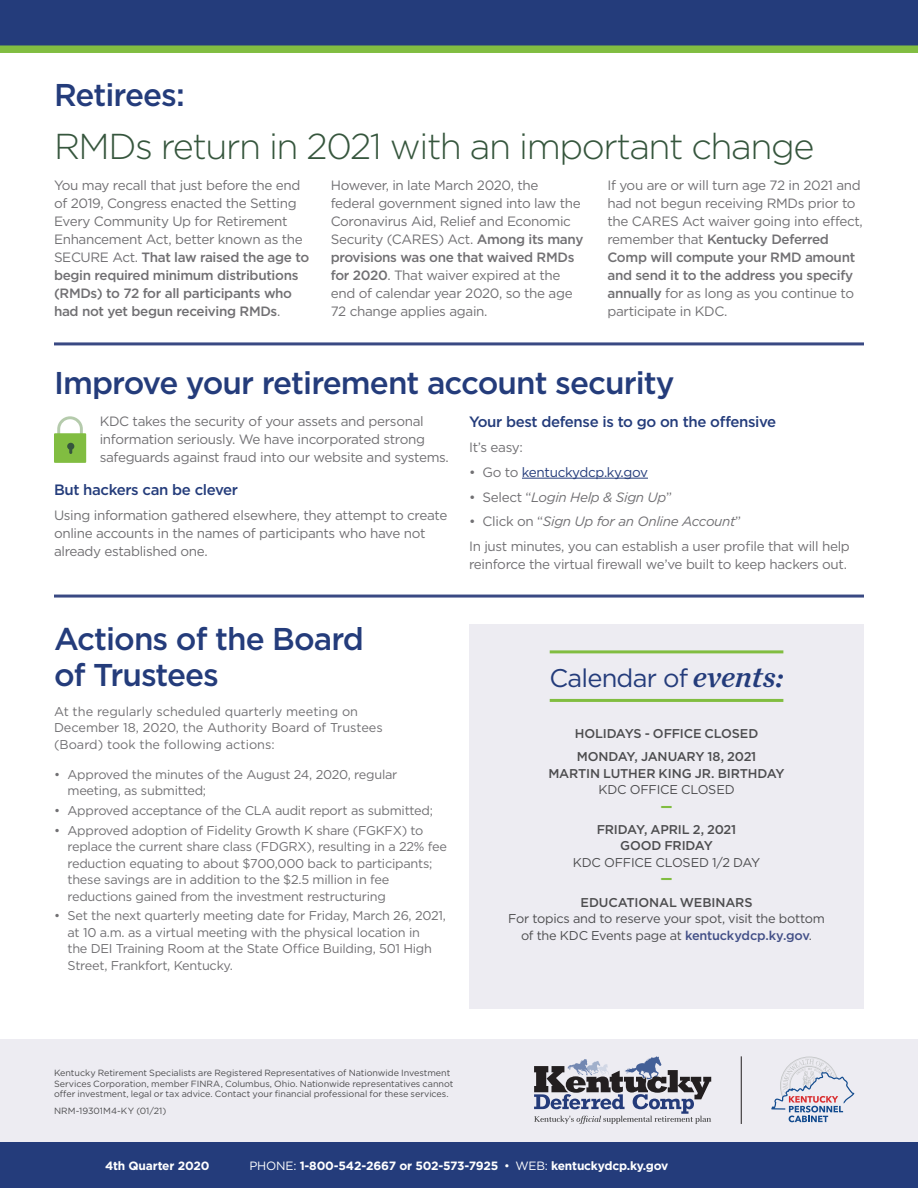
<style>
.page{position:relative;width:918px;height:1188px;background:#fff}
.page>*{position:absolute;margin:0;border:0;box-sizing:border-box;transform-origin:0 0}
.t1{font:300 36px "Gotham";letter-spacing:-.04em;color:#36563d}
.t2{font:500 31.5px/36px "Gotham";letter-spacing:-.03em;color:#243c7b}
.t3{font:25.5px "Gotham";letter-spacing:-.03em;color:#243c7b}
.t4{font:500 15px "Gotham";letter-spacing:-.025em;color:#243c7b}
.t5{font:13.5px/18px "Gotham";letter-spacing:-.025em;color:#717073}
.t6{font:italic 13.5px "Gotham";letter-spacing:-.025em;color:#717073}
.t7{font:13.5px "Gotham";letter-spacing:-.025em;color:#243c7b}
.t8{font:12.75px/16.5px "Gotham";letter-spacing:-.02em;color:#717073}
.t9{font:12.75px/16.5px "Gotham";letter-spacing:-.015em;color:#4d4d4f;text-align:center}
.t10{font:500 12.75px "Gotham";letter-spacing:-.015em;color:#4d4d4f}
.t11{font:12.75px/16.5px "Gotham";color:#717073}
.t12{font:900 12.75px "Gotham";color:#81bd41}
.t13{font:700 12px "Gotham";letter-spacing:-.015em;color:#fff}
.t14{font:9px/10.5px "Gotham";letter-spacing:-.005em;color:#4d4d4f}
.s1{font-weight:500}
.s2{color:#717073}
.s3{font-style:normal}
.s4{font-family:"Chronicle Text G1 Semi";font-style:italic;font-size:30px}
.s5{font-weight:500;color:#424f87}
.s6{font-weight:400}
</style>
<div class="page">
<div style="left:0;top:1039px;width:918px;height:105px;background:#edecf2"></div>
<div style="left:469px;top:624px;width:395px;height:385px;background:#edecf2"></div>
<div style="left:0;top:1143px;width:918px;height:45px;background:#243c7b"></div>
<div style="left:0;top:0;width:918px;height:45px;background:#243c7b"></div>
<div style="left:0;top:45px;width:918px;height:8px;background:#81bd41"></div>
<hr style="left:522px;top:478px;width:126px;height:1px;background:#243c7b">
<hr style="left:550px;top:650px;width:233px;height:3px;background:#81bd41">
<hr style="left:550px;top:699px;width:233px;height:3px;background:#81bd41">
<hr style="left:741px;top:1056px;width:1px;height:68px;background:#231f20">
<svg style="left:534px;top:1056px;width:177px;height:68px"></svg>
<svg style="left:771px;top:1057px;width:83px;height:65px"></svg>
<hr style="left:54px;top:342px;width:810px;height:3px;background:#394983">
<hr style="left:54px;top:595px;width:810px;height:3px;background:#394983">
<svg style="left:54px;top:416px;width:32px;height:47px"></svg>
<h1 class="t2" style="left:54px;top:77px;width:132px">Retirees:</h1>
<h2 class="t1" style="left:54px;top:123px;width:762px">RMDs return in 2021 with an important change</h2>
<p class="t5" style="left:54px;top:176px;width:257px">You may recall that just before the end of 2019, Congress enacted the Setting Every Community Up for Retirement Enhancement Act, better known as the SECURE Act. <span class="s1">That law raised the age to begin required minimum distributions (RMDs) to 72 for all participants who had not yet begun receiving RMDs</span>.</p>
<p class="t5" style="left:331px;top:176px;width:254px">However, in late March 2020, the federal government signed into law the Coronavirus Aid, Relief and Economic Security (CARES) Act. <span class="s1">Among its many provisions was one that waived RMDs for 2020</span>. That waiver expired at the end of calendar year 2020, so the age 72 change applies again.</p>
<p class="t5" style="left:608px;top:176px;width:257px">If you are or will turn age 72 in 2021 and had not begun receiving RMDs prior to the CARES Act waiver going into effect, remember that <span class="s1">Kentucky Deferred Comp will compute your RMD amount and send it to the address you specify annually</span> for as long as you continue to participate in KDC.</p>
<h1 class="t2" style="left:54px;top:365px;width:622px">Improve your retirement account security</h1>
<p class="t5" style="left:100px;top:412px;width:351px">KDC takes the security of your assets and personal information seriously. We have incorporated strong safeguards against fraud into our website and systems.</p>
<p class="t4" style="left:54px;top:480px;width:186px">But hackers can be clever</p>
<p class="t5" style="left:54px;top:505px;width:395px">Using information gathered elsewhere, they attempt to create online accounts in the names of participants who have not already established one.</p>
<p class="t4" style="left:469px;top:412px;width:309px">Your best defense is to go on the offensive</p>
<p class="t5" style="left:469px;top:438px;width:55px">It’s easy:</p>
<p class="t7" style="left:469px;top:463px;width:180px"><span class="s2">• Go to</span> kentuckydcp.ky.gov</p>
<p class="t6" style="left:469px;top:488px;width:204px"><span class="s3">• Select “</span>Login Help &amp; Sign Up<span class="s3">”</span></p>
<p class="t6" style="left:469px;top:513px;width:274px"><span class="s3">• Click on “</span>Sign Up for an Online Account<span class="s3">”</span></p>
<p class="t5" style="left:469px;top:537px;width:382px">In just minutes, you can establish a user profile that will help reinforce the virtual firewall we’ve built to keep hackers out.</p>
<h1 class="t2" style="left:54px;top:620px;width:312px">Actions of the Board of Trustees</h1>
<p class="t11" style="left:54px;top:703px;width:330px">At the regularly scheduled quarterly meeting on<br>December 18, 2020, the Authority Board of Trustees (Board) took the following actions:</p>
<p class="t8" style="left:68px;top:766px;width:331px;text-indent:-14px">• Approved the minutes of the August 24, 2020, regular meeting, as submitted;</p>
<p class="t8" style="left:54px;top:802px;width:381px">• Approved acceptance of the CLA audit report as submitted;</p>
<p class="t8" style="left:68px;top:822px;width:381px;text-indent:-14px">• Approved adoption of Fidelity Growth K share (FGKFX) to replace the current share class (FDGRX), resulting in a 22% fee reduction equating to about $700,000 back to participants; these savings are in addition to the $2.5 million in fee reductions gained from the investment restructuring</p>
<p class="t8" style="left:68px;top:907px;width:380px;text-indent:-14px">• Set the next quarterly meeting date for Friday, March 26, 2021, at 10 a.m. as a virtual meeting with the physical location in<br>the DEI Training Room at the State Office Building, 501 High Street, Frankfort, Kentucky.</p>
<p class="t14" style="left:54px;top:1068px;width:401px">Kentucky Retirement Specialists are Registered Representatives of Nationwide Investment<br>Services Corporation, member FINRA, Columbus, Ohio. Nationwide representatives cannot offer investment, legal or tax advice. Contact your financial professional for these services.</p>
<p class="t14" style="left:54px;top:1106px;width:114px">NRM-19301M4-KY (01/21)</p>
<p class="t3" style="left:549px;top:661px;width:236px">Calendar of <span class="s4">events:</span></p>
<p class="t10" style="left:575px;top:725px;width:185px">HOLIDAYS - OFFICE CLOSED</p>
<p class="t10" style="left:577px;top:748px;width:181px">MONDAY, JANUARY 18, 2021</p>
<p class="t10" style="left:548px;top:765px;width:238px">MARTIN LUTHER KING JR. BIRTHDAY</p>
<p class="t9" style="left:598px;top:781px;width:138px">KDC OFFICE CLOSED</p>
<p class="t12" style="left:661px;top:797px;width:13px">—</p>
<p class="t10" style="left:597px;top:821px;width:141px">FRIDAY, APRIL 2, 2021</p>
<p class="t10" style="left:620px;top:838px;width:94px">GOOD FRIDAY</p>
<p class="t9" style="left:573px;top:854px;width:189px">KDC OFFICE CLOSED 1/2 DAY</p>
<p class="t12" style="left:661px;top:870px;width:13px">—</p>
<p class="t10" style="left:581px;top:894px;width:173px">EDUCATIONAL WEBINARS</p>
<p class="t9" style="left:508px;top:910px;width:318px">For topics and to reserve your spot, visit the bottom of the KDC Events page at <span class="s5">kentuckydcp.ky.gov</span>.</p>
<p class="t13" style="left:105px;top:1158px;width:106px">4th Quarter 2020</p>
<p class="t13" style="left:249px;top:1158px;width:421px"><span class="s6">PHONE:</span> 1-800-542-2667 or 502-573-7925 <span class="s6">• WEB:</span> kentuckydcp.ky.gov</p>
</div>
